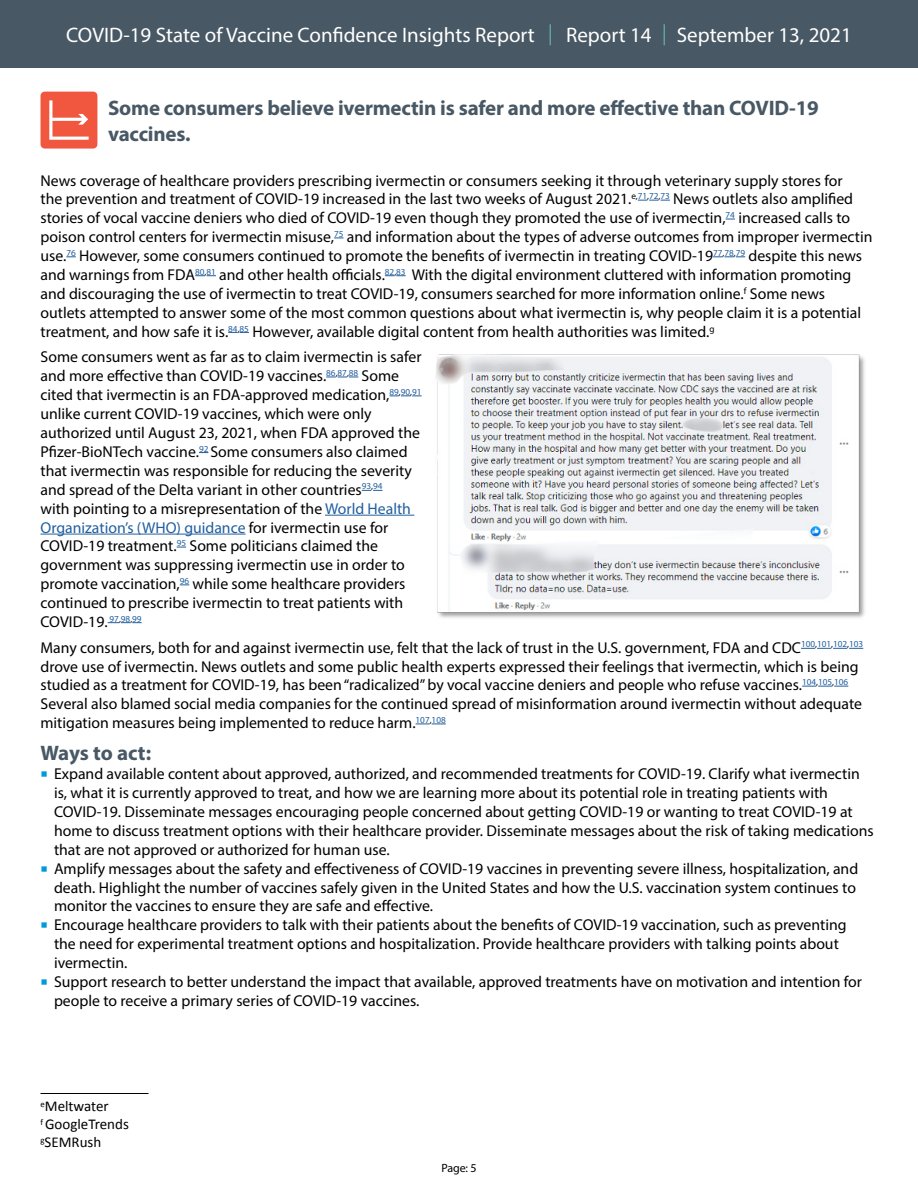
<style>
.page{position:relative;width:918px;height:1188px;background:#fff}
.page>*{position:absolute;margin:0;border:0;box-sizing:border-box;transform-origin:0 0}
.t1{font:700 21px/25.2px "Myriad Pro";letter-spacing:-.01em;color:#485865}
.t2{font:21px "Myriad Pro";color:#fff}
.L{font:15.75px/18.9px "Myriad Pro";color:#000}
.Footnote_text{font:15px "Calibri";color:#000}
.t3{font:12px "Myriad Pro";color:#000}
.s1{font-weight:300;color:#70cacb}
.s2{color:#215e9e}
</style>
<div class="page">
<div style="left:0;top:0;width:918px;height:68px;background:#485865"></div>
<div style="left:40px;top:92px;width:57px;height:57px;background:#f1563f;border-radius:4px"></div>
<svg style="left:49px;top:100px;width:40px;height:40px"></svg>
<svg style="left:638px;top:200px;width:32px;height:1px"></svg>
<svg style="left:713px;top:257px;width:32px;height:1px"></svg>
<svg style="left:195px;top:275px;width:21px;height:1px"></svg>
<svg style="left:385px;top:275px;width:21px;height:1px"></svg>
<svg style="left:228px;top:332px;width:21px;height:1px"></svg>
<svg style="left:326px;top:377px;width:32px;height:1px"></svg>
<svg style="left:390px;top:396px;width:32px;height:1px"></svg>
<svg style="left:362px;top:490px;width:21px;height:1px"></svg>
<hr style="left:325px;top:515px;width:89px;height:1px;background:#215e9e">
<hr style="left:40px;top:534px;width:206px;height:1px;background:#215e9e">
<svg style="left:108px;top:622px;width:34px;height:1px"></svg>
<svg style="left:801px;top:648px;width:62px;height:1px"></svg>
<svg style="left:802px;top:686px;width:46px;height:1px"></svg>
<svg style="left:416px;top:724px;width:30px;height:1px"></svg>
<hr style="left:40px;top:1093px;width:108px;height:1px;background:#000">
<img style="left:436px;top:354px;width:429px;height:264px">
<h1 class="t2" style="left:66px;top:22px;width:787px">COVID-19 State of Vaccine Confidence Insights Report <span class="s1">|</span> Report 14 <span class="s1">|</span> September 13, 2021</h1>
<h4 class="t1" style="left:108px;top:95px;width:712px">Some consumers believe ivermectin is safer and more effective than COVID-19 vaccines.</h4>
<p class="L" style="left:40px;top:171px;width:834px">News coverage of healthcare providers prescribing ivermectin or consumers seeking it through veterinary supply stores for<br>the prevention and treatment of COVID-19 increased in the last two weeks of August 2021.<sup>e,</sup><sup>71</sup><sup>,</sup><sup>72</sup><sup>,</sup><sup>73</sup> News outlets also amplified stories of vocal vaccine deniers who died of COVID-19 even though they promoted the use of ivermectin,<sup>74</sup> increased calls to poison control centers for ivermectin misuse,<sup>75</sup> and information about the types of adverse outcomes from improper ivermectin use.<sup>76</sup> However, some consumers continued to promote the benefits of ivermectin in treating COVID-19<sup>77</sup><sup>,</sup><sup>78</sup><sup>,</sup><sup>79</sup> despite this news and warnings from FDA<sup>80</sup><sup>,</sup><sup>81</sup> and other health officials.<sup>82</sup><sup>,</sup><sup>83</sup> With the digital environment cluttered with information promoting and discouraging the use of ivermectin to treat COVID-19, consumers searched for more information online.<sup>f</sup> Some news outlets attempted to answer some of the most common questions about what ivermectin is, why people claim it is a potential treatment, and how safe it is.<sup>84</sup><sup>,</sup><sup>85</sup> However, available digital content from health authorities was limited.<sup>g</sup></p>
<p class="L" style="left:40px;top:347px;width:383px">Some consumers went as far as to claim ivermectin is safer and more effective than COVID-19 vaccines.<sup>86</sup><sup>,</sup><sup>87</sup><sup>,</sup><sup>88</sup> Some cited that ivermectin is an FDA-approved medication,<sup>89</sup><sup>,</sup><sup>90</sup><sup>,</sup><sup>91 </sup>unlike current COVID-19 vaccines, which were only authorized until August 23, 2021, when FDA approved the Pfizer-BioNTech vaccine.<sup>92</sup> Some consumers also claimed that ivermectin was responsible for reducing the severity and spread of the Delta variant in other countries<sup>93</sup><sup>,</sup><sup>94<br></sup>with pointing to a misrepresentation of the <span class="s2">World Health Organization’s (WHO) guidance</span> for ivermectin use for COVID-19 treatment.<sup>95</sup> Some politicians claimed the government was suppressing ivermectin use in order to promote vaccination,<sup>96</sup> while some healthcare providers continued to prescribe ivermectin to treat patients with COVID-19. <sup>97</sup><sup>,</sup><sup>98</sup><sup>,</sup><sup>99</sup></p>
<p class="L" style="left:40px;top:638px;width:824px">Many consumers, both for and against ivermectin use, felt that the lack of trust in the U.S. government, FDA and CDC<sup>100</sup><sup>,</sup><sup>101</sup><sup>,</sup><sup>102</sup><sup>,</sup><sup>103 </sup>drove use of ivermectin. News outlets and some public health experts expressed their feelings that ivermectin, which is being studied as a treatment for COVID-19, has been “radicalized” by vocal vaccine deniers and people who refuse vaccines.<sup>104</sup><sup>,</sup><sup>105</sup><sup>,</sup><sup>106<br></sup>Several also blamed social media companies for the continued spread of misinformation around ivermectin without adequate mitigation measures being implemented to reduce harm.<sup>107</sup><sup>,</sup><sup>108</sup></p>
<p class="t1" style="left:40px;top:740px;width:112px">Ways to act:</p>
<p class="L" style="left:54px;top:764px;width:821px">Expand available content about approved, authorized, and recommended treatments for COVID-19. Clarify what ivermectin is, what it is currently approved to treat, and how we are learning more about its potential role in treating patients with COVID-19. Disseminate messages encouraging people concerned about getting COVID-19 or wanting to treat COVID-19 at home to discuss treatment options with their healthcare provider. Disseminate messages about the risk of taking medications that are not approved or authorized for human use.</p>
<p class="L" style="left:54px;top:859px;width:806px">Amplify messages about the safety and effectiveness of COVID-19 vaccines in preventing severe illness, hospitalization, and death. Highlight the number of vaccines safely given in the United States and how the U.S. vaccination system continues to monitor the vaccines to ensure they are safe and effective.</p>
<p class="L" style="left:54px;top:915px;width:794px">Encourage healthcare providers to talk with their patients about the benefits of COVID-19 vaccination, such as preventing the need for experimental treatment options and hospitalization. Provide healthcare providers with talking points about ivermectin.</p>
<p class="L" style="left:54px;top:972px;width:810px">Support research to better understand the impact that available, approved treatments have on motivation and intention for people to receive a primary series of COVID-19 vaccines.</p>
<p class="Footnote_text" style="left:40px;top:1096px;width:70px"><sup>e</sup>Meltwater</p>
<p class="Footnote_text" style="left:40px;top:1114px;width:90px"><sup>f</sup> GoogleTrends</p>
<p class="Footnote_text" style="left:40px;top:1132px;width:62px"><sup>g</sup>SEMRush</p>
<p class="t3" style="left:441px;top:1161px;width:37px">Page: 5</p>
</div>
